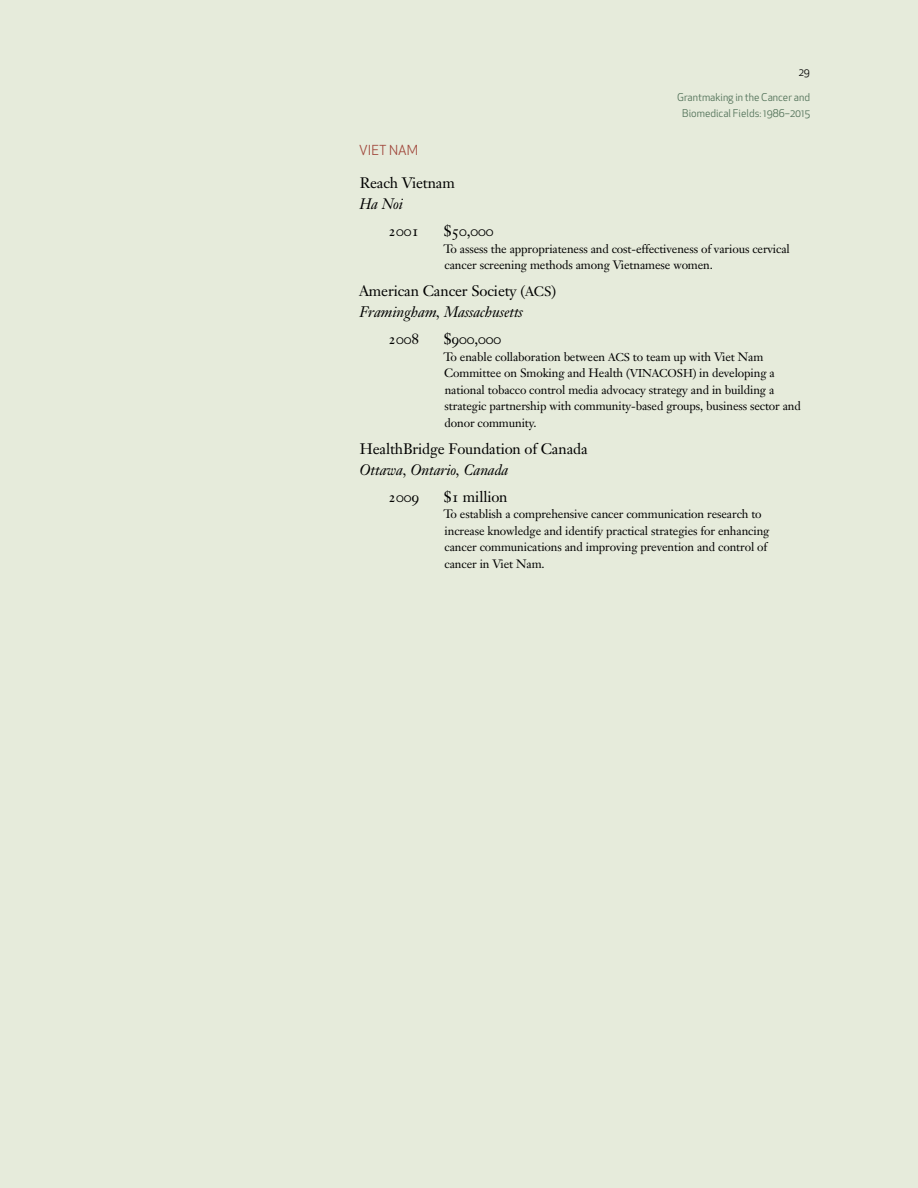
<style>
.page{position:relative;width:918px;height:1188px;background:#e6ebdb}
.page>*{position:absolute;margin:0;border:0;box-sizing:border-box;transform-origin:0 0}
.t1{font:italic 15px/21px "Janson Text";letter-spacing:-.01em;color:#000}
.t2{font:15px "Janson Text";letter-spacing:-.01em;color:#000}
.t3{font:15px "Janson Text Roman SC";letter-spacing:-.01em;color:#000}
.t4{font:13.5px "Apex New";color:#a1493d}
.t5{font:12px/16.5px "Janson Text";letter-spacing:-.01em;color:#000}
.t6{font:10.5px/16.5px "Apex New";color:#517158;text-align:center}
.t7{font:10.5px "Apex New";color:#000}
.s1{font-family:"Janson Text"}
.s2{font-style:normal}
.s3{font-style:normal;font-size:13.5px}
.s4{font-size:11.25px}
.s5{font-family:"Janson Text Roman SC"}
</style>
<div class="page">
<p class="t7" style="left:799px;top:66px;width:13px">29</p>
<p class="t6" style="left:677px;top:88px;width:134px">Grantmaking in the Cancer and<br>Biomedical Fields: 1986–2015</p>
<p class="t4" style="left:359px;top:142px;width:60px">VIET NAM</p>
<p class="t2" style="left:360px;top:174px;width:97px">Reach Vietnam</p>
<p class="t1" style="left:359px;top:194px;width:45px">Ha Noi</p>
<p class="t3" style="left:388px;top:222px;width:32px">2001</p>
<p class="t3" style="left:444px;top:222px;width:51px"><span class="s1">$</span>50<span class="s1">,</span>000</p>
<p class="t5" style="left:444px;top:240px;width:348px">To assess the appropriateness and cost-effectiveness of various cervical cancer screening methods among Vietnamese women.</p>
<p class="t1" style="left:359px;top:281px;width:199px"><span class="s2">American Cancer Society (</span><span class="s3">ACS</span><span class="s2">)<br></span>Framingham, Massachusetts</p>
<p class="t3" style="left:388px;top:330px;width:32px">2008</p>
<p class="t3" style="left:444px;top:330px;width:59px"><span class="s1">$</span>900<span class="s1">,</span>000</p>
<p class="t5" style="left:444px;top:348px;width:359px">To enable collaboration between <span class="s4">ACS</span> to team up with Viet Nam Committee on Smoking and Health (<span class="s4">VINACOSH</span>) in developing a national tobacco control media advocacy strategy and in building a strategic partnership with community-based groups, business sector and donor community.</p>
<p class="t2" style="left:360px;top:439px;width:229px">HealthBridge Foundation of Canada</p>
<p class="t1" style="left:360px;top:459px;width:150px">Ottawa, Ontario, Canada</p>
<p class="t3" style="left:388px;top:488px;width:32px">2009</p>
<p class="t2" style="left:444px;top:487px;width:65px">$<span class="s5">1</span> million</p>
<p class="t5" style="left:444px;top:506px;width:327px">To establish a comprehensive cancer communication research to increase knowledge and identify practical strategies for enhancing cancer communications and improving prevention and control of cancer in Viet Nam.</p>
</div>
